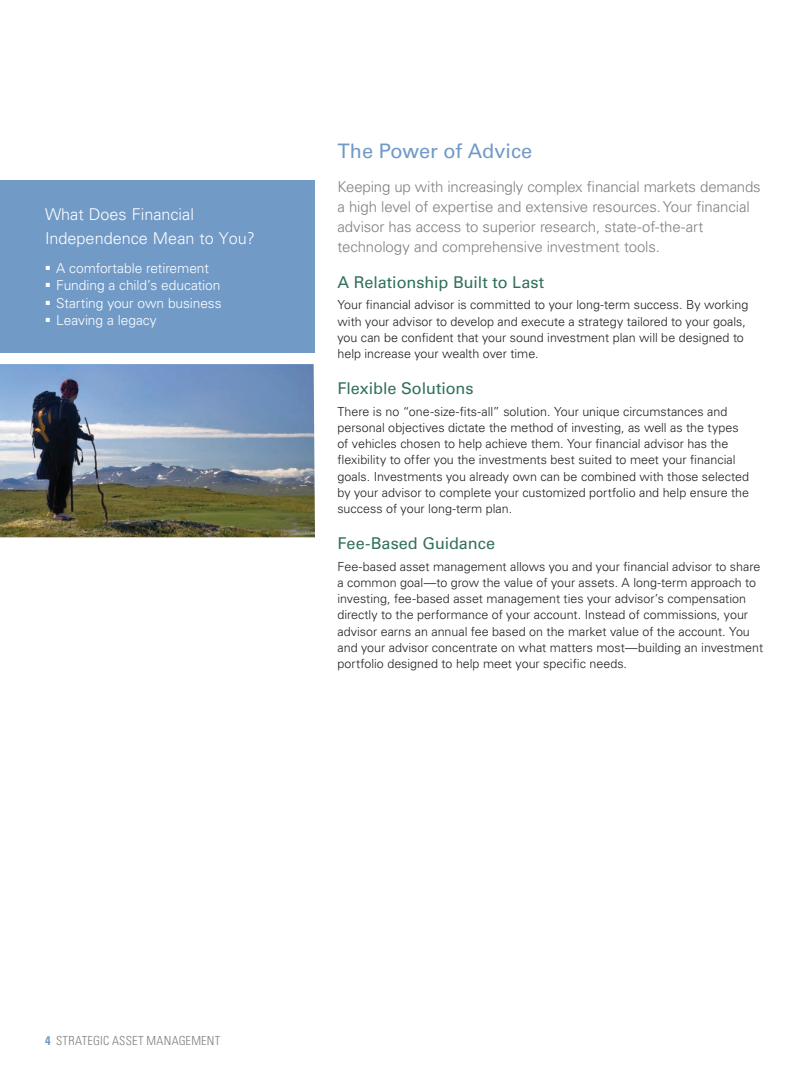
<style>
.page{position:relative;width:810px;height:1080px;background:#fff}
.page>*{position:absolute;margin:0;border:0;box-sizing:border-box;transform-origin:0 0}
.t1{font:20px "Univers";letter-spacing:-.005em;color:#719ac7}
.t2{font:16.25px "Univers";letter-spacing:-.005em;color:#327159}
.t3{font:300 16.25px/23.8px "Univers";color:#fff}
.t4{font:300 15px/20px "Univers";letter-spacing:-.01em;color:#808083}
.t5{font:300 13.75px/17.5px "Univers";letter-spacing:-.005em;color:#fff}
.t6{font:300 12.5px/16.2px "Univers";color:#231f20}
.t7{font:300 condensed 12.5px "Univers";color:#808083}
.s1{font-weight:700;color:#719ac7}
</style>
<div class="page">
<div style="left:0;top:180px;width:315px;height:172px;background:#719ac7"></div>
<img style="left:0;top:364px;width:315px;height:173px">
<h2 class="t3" style="left:45px;top:202px;width:212px">What Does Financial<br>Independence Mean to You?</h2>
<p class="t5" style="left:56px;top:259px;width:167px">A comfortable retirement<br>Funding a child’s education<br>Starting your own business<br>Leaving a legacy</p>
<h1 class="t1" style="left:338px;top:139px;width:196px">The Power of Advice</h1>
<p class="t4" style="left:338px;top:177px;width:425px">Keeping up with increasingly complex financial markets demands a high level of expertise and extensive resources. Your financial advisor has access to superior research, state-of-the-art technology and comprehensive investment tools.</p>
<h2 class="t2" style="left:338px;top:272px;width:208px">A Relationship Built to Last</h2>
<p class="t6" style="left:338px;top:297px;width:413px">Your financial advisor is committed to your long-term success. By working with your advisor to develop and execute a strategy tailored to your goals, you can be confident that your sound investment plan will be designed to help increase your wealth over time.</p>
<h2 class="t2" style="left:338px;top:378px;width:138px">Flexible Solutions</h2>
<p class="t6" style="left:338px;top:403px;width:413px">There is no “one-size-fits-all” solution. Your unique circumstances and personal objectives dictate the method of investing, as well as the types of vehicles chosen to help achieve them. Your financial advisor has the flexibility to offer you the investments best suited to meet your financial goals. Investments you already own can be combined with those selected by your advisor to complete your customized portfolio and help ensure the success of your long-term plan.</p>
<h2 class="t2" style="left:338px;top:533px;width:159px">Fee-Based Guidance</h2>
<p class="t6" style="left:338px;top:558px;width:427px">Fee-based asset management allows you and your financial advisor to share a common goal—to grow the value of your assets. A long-term approach to investing, fee-based asset management ties your advisor’s compensation directly to the performance of your account. Instead of commissions, your advisor earns an annual fee based on the market value of the account. You and your advisor concentrate on what matters most—building an investment portfolio designed to help meet your specific needs.</p>
<p class="t7" style="left:45px;top:1033px;width:18px"><span class="s1">4</span> STRATEGIC</p>
<p class="t7" style="left:112px;top:1033px;width:8px">ASSET</p>
<p class="t7" style="left:146px;top:1033px;width:9px">MANAGEMENT</p>
</div>
